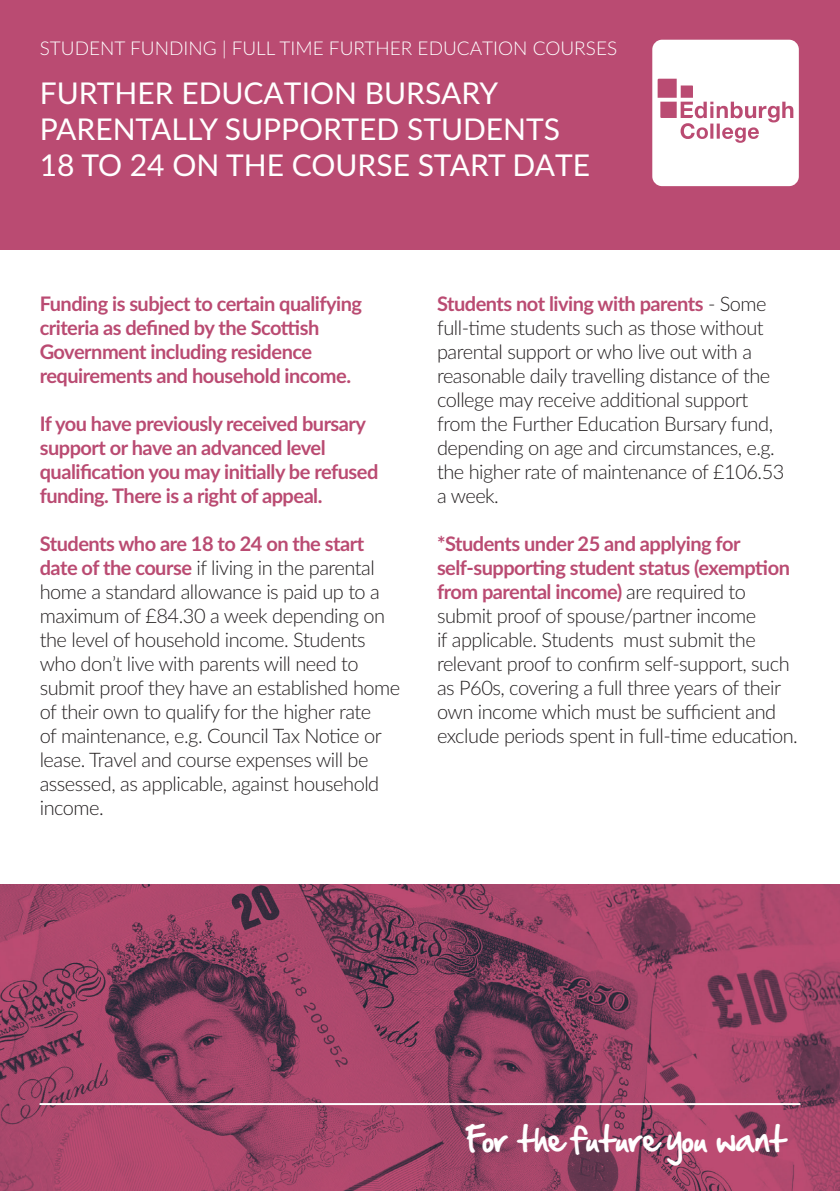
<style>
.page{position:relative;width:840px;height:1191px;background:#fff}
.page>*{position:absolute;margin:0;border:0;box-sizing:border-box;transform-origin:0 0}
.t1{font:30px/36px "Lato";color:#fff}
.t2{font:30px "Hand Of Sean";letter-spacing:-.005em;color:#fff}
.t3{font:300 20px/24px "Lato";letter-spacing:-.025em;color:#231f20}
.t4{font:700 20px/24px "Lato";letter-spacing:-.025em;color:#ba4b72}
.t5{font:300 19px "Lato";color:#fff}
.s1{font-weight:700;color:#ba4b72}
</style>
<div class="page">
<div style="left:0;top:0;width:839px;height:249px;background:#ba4b72"></div>
<img style="left:0;top:884px;width:839px;height:307px">
<hr style="left:40px;top:1103px;width:759px;height:2px;background:#fff">
<svg style="left:652px;top:40px;width:146px;height:146px;background:#f7ebef"></svg>
<p class="t5" style="left:40px;top:35px;width:578px">STUDENT FUNDING | FULL TIME FURTHER EDUCATION COURSES</p>
<h1 class="t1" style="left:40px;top:74px;width:551px">FURTHER EDUCATION BURSARY<br>PARENTALLY SUPPORTED STUDENTS<br>18 TO 24 ON THE COURSE START DATE</h1>
<p class="t4" style="left:40px;top:291px;width:324px">Funding is subject to certain qualifying criteria as defined by the Scottish Government including residence requirements and household income.</p>
<p class="t4" style="left:40px;top:411px;width:340px">If you have previously received bursary support or have an advanced level qualification you may initially be refused funding. There is a right of appeal.</p>
<p class="t3" style="left:40px;top:531px;width:362px"><span class="s1">Students who are 18 to 24 on the start date of the course</span> if living in the parental home a standard allowance is paid up to a maximum of £84.30 a week depending on the level of household income. Students who don’t live with parents will need to submit proof they have an established home of their own to qualify for the higher rate<br>of maintenance, e.g. Council Tax Notice or lease. Travel and course expenses will be assessed, as applicable, against household income.</p>
<p class="t3" style="left:437px;top:291px;width:349px"><span class="s1">Students not living with parents</span> - Some full‑time students such as those without parental support or who live out with a reasonable daily travelling distance of the college may receive additional support from the Further Education Bursary fund, depending on age and circumstances, e.g. the higher rate of maintenance of £106.53 a week.</p>
<p class="t3" style="left:437px;top:531px;width:362px"><span class="s1">*Students under 25 and applying for self‑supporting student status (exemption from parental income)</span> are required to submit proof of spouse/partner income<br>if applicable. Students must submit the relevant proof to confirm self-support, such as P60s, covering a full three years of their own income which must be sufficient and exclude periods spent in full-time education.</p>
<h1 class="t2" style="left:467px;top:1112px;width:320px">For the future you want</h1>
</div>
